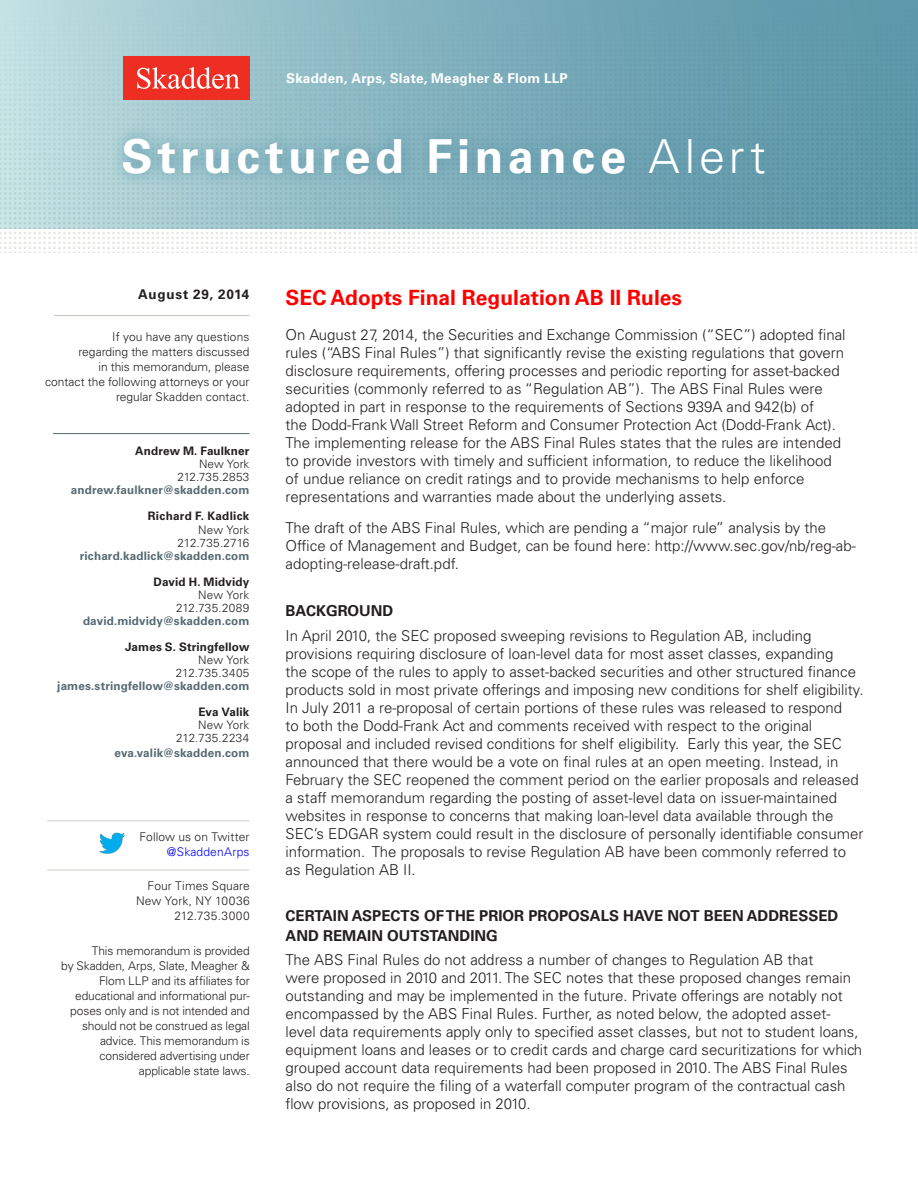
<style>
.page{position:relative;width:918px;height:1188px;background:#fff}
.page>*{position:absolute;margin:0;border:0;box-sizing:border-box;transform-origin:0 0}
.t1{font:700 46.8px "Univers LT Std";letter-spacing:.1em;color:#fff}
.Red_Main_Header{font:700 21px "Univers LT Std";color:#f00}
.Body_text{font:300 15px/18px "Univers LT Std";color:#231f20}
.Black_Header{font:700 15px/19.5px "Univers LT Std";color:#231f20}
.t2{font:700 13.5px "Univers LT Std";letter-spacing:.015em;color:#fff}
.t3{font:700 13.5px "Univers LT Std";letter-spacing:.05em;color:#231f20}
.Contacts_-_title{font:300 12px/15px "Univers LT Std";letter-spacing:-.005em;color:#231f20;text-align:right}
.Sidebar_Disclaimer_D{font:700 11.7px/13px "Univers LT Std";letter-spacing:.015em;color:#556a72;text-align:right}
.t4{font:300 11.7px/13px "Univers LT Std";letter-spacing:.015em;color:#231f20;text-align:right}
.s1{font-weight:300}
.s2{color:#231f20}
.s3{font-weight:300;color:#231f20}
.s4{font-weight:700}
.s5{color:#00f}
</style>
<div class="page">
<hr style="left:54px;top:315px;width:195px;height:1px;background:#c0c4ba">
<hr style="left:40px;top:433px;width:209px;height:1px;background:#556a72">
<hr style="left:47px;top:821px;width:202px;height:1px;background:#ced0c9">
<hr style="left:47px;top:870px;width:202px;height:1px;background:#ced0c9">
<img style="left:0;top:0;width:918px;height:253px">
<svg style="left:110px;top:124px;width:669px;height:65px;background:#7eaeba"></svg>
<div style="left:124px;top:56px;width:126px;height:43px;background:#ee2e22"></div>
<svg style="left:137px;top:67px;width:103px;height:22px"></svg>
<img style="left:91px;top:821px;width:42px;height:33px">
<div style="left:16px;top:422px;width:37px;height:169px;background:#fff"></div>
<p class="t2" style="left:286px;top:70px;width:283px">Skadden, Arps, Slate, Meagher &amp; Flom LLP</p>
<p class="t1" style="left:122px;top:129px;width:646px">Structured Finance <span class="s1">Alert</span></p>
<p class="t3" style="left:138px;top:287px;width:113px">August 29, 2014</p>
<p class="Contacts_-_title" style="left:45px;top:329px;width:206px">If you have any questions<br>regarding the matters discussed<br>in this memorandum, please<br>contact the following attorneys or your regular Skadden contact.</p>
<p class="Sidebar_Disclaimer_D" style="left:71px;top:444px;width:180px"><span class="s2">Andrew M. Faulkner<br></span><span class="s3">New York<br>212.735.2853 </span>andrew.faulkner@skadden.com</p>
<p class="Sidebar_Disclaimer_D" style="left:80px;top:510px;width:171px"><span class="s2">Richard F. Kadlick<br></span><span class="s3">New York<br>212.735.2716 </span>richard.kadlick@skadden.com</p>
<p class="Sidebar_Disclaimer_D" style="left:83px;top:575px;width:168px"><span class="s2">David H. Midvidy<br></span><span class="s3">New York<br>212.735.2089 </span>david.midvidy@skadden.com</p>
<p class="Sidebar_Disclaimer_D" style="left:57px;top:640px;width:194px"><span class="s2">James S. Stringfellow<br></span><span class="s3">New York<br>212.735.3405 </span>james.stringfellow@skadden.com</p>
<p class="t4" style="left:176px;top:706px;width:75px"><span class="s4">Eva Valik<br></span>New York<br>212.735.2234</p>
<p class="Sidebar_Disclaimer_D" style="left:114px;top:747px;width:136px">eva.valik@skadden.com</p>
<p class="Contacts_-_title" style="left:139px;top:830px;width:112px">Follow us on Twitter <span class="s5">@SkaddenArps</span></p>
<p class="Contacts_-_title" style="left:136px;top:878px;width:115px">Four Times Square<br>New York, NY 10036<br>212.735.3000</p>
<p class="Contacts_-_title" style="left:61px;top:943px;width:190px">This memorandum is provided<br>by Skadden, Arps, Slate, Meagher &amp;<br>Flom LLP and its affiliates for educational and informational pur&shy;poses only and is not intended and should not be construed as legal advice. This memorandum is considered advertising under applicable state laws.</p>
<p class="Red_Main_Header" style="left:286px;top:285px;width:398px">SEC Adopts Final Regulation AB II Rules</p>
<p class="Body_text" style="left:286px;top:326px;width:562px">On August 27, 2014, the Securities and Exchange Commission (“SEC”) adopted final rules (“ABS Final Rules”) that significantly revise the existing regulations that govern disclosure requirements, offering processes and periodic reporting for asset-backed securities (commonly referred to as “Regulation AB”). The ABS Final Rules were adopted in part in response to the requirements of Sections 939A and 942(b) of<br>the Dodd-Frank Wall Street Reform and Consumer Protection Act (Dodd-Frank Act).<br>The implementing release for the ABS Final Rules states that the rules are intended to provide investors with timely and sufficient information, to reduce the likelihood of undue reliance on credit ratings and to provide mechanisms to help enforce representations and warranties made about the underlying assets.</p>
<p class="Body_text" style="left:286px;top:519px;width:572px">The draft of the ABS Final Rules, which are pending a “major rule” analysis by the<br>Office of Management and Budget, can be found here: http://www.sec.gov/nb/reg-ab&shy;adopting-release-draft.pdf.</p>
<p class="Black_Header" style="left:286px;top:601px;width:109px">BACKGROUND</p>
<p class="Body_text" style="left:286px;top:626px;width:579px">In April 2010, the SEC proposed sweeping revisions to Regulation AB, including provisions requiring disclosure of loan-level data for most asset classes, expanding<br>the scope of the rules to apply to asset-backed securities and other structured finance products sold in most private offerings and imposing new conditions for shelf eligibility.<br>In July 2011 a re-proposal of certain portions of these rules was released to respond<br>to both the Dodd-Frank Act and comments received with respect to the original proposal and included revised conditions for shelf eligibility. Early this year, the SEC announced that there would be a vote on final rules at an open meeting. Instead, in February the SEC reopened the comment period on the earlier proposals and released a staff memorandum regarding the posting of asset-level data on issuer-maintained websites in response to concerns that making loan-level data available through the SEC’s EDGAR system could result in the disclosure of personally identifiable consumer information. The proposals to revise Regulation AB have been commonly referred to as Regulation AB II.</p>
<p class="Black_Header" style="left:286px;top:906px;width:554px">CERTAIN ASPECTS OF THE PRIOR PROPOSALS HAVE NOT BEEN ADDRESSED<br>AND REMAIN OUTSTANDING</p>
<p class="Body_text" style="left:286px;top:951px;width:578px">The ABS Final Rules do not address a number of changes to Regulation AB that<br>were proposed in 2010 and 2011. The SEC notes that these proposed changes remain outstanding and may be implemented in the future. Private offerings are notably not encompassed by the ABS Final Rules. Further, as noted below, the adopted asset&shy;level data requirements apply only to specified asset classes, but not to student loans, equipment loans and leases or to credit cards and charge card securitizations for which grouped account data requirements had been proposed in 2010. The ABS Final Rules also do not require the filing of a waterfall computer program of the contractual cash flow provisions, as proposed in 2010.</p>
</div>
